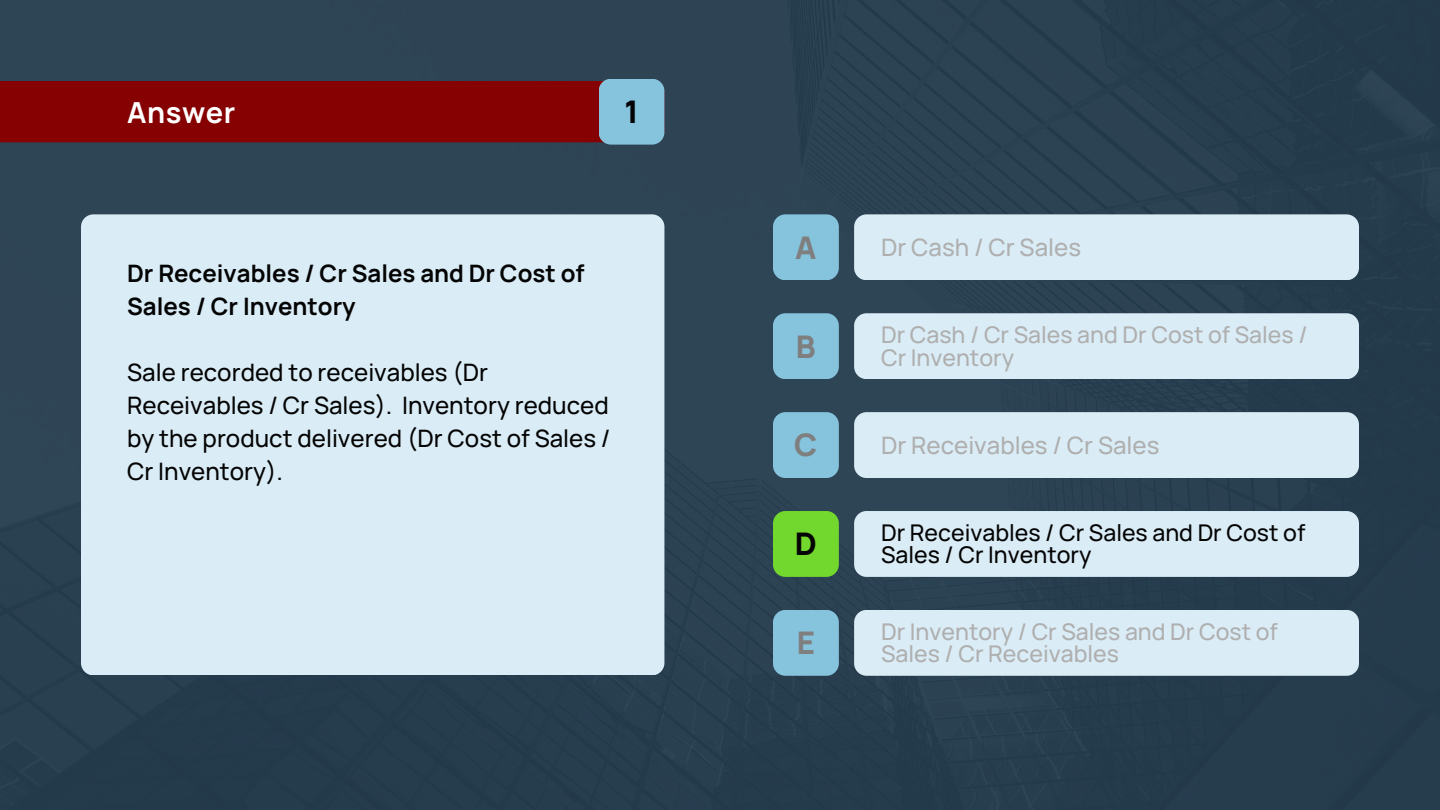
<style>
.page{position:relative;width:1440px;height:810px;background:#253d4f}
.page>*{position:absolute;margin:0;border:0;box-sizing:border-box;transform-origin:0 0}
.t1{font:800 31.1px "Manrope";color:#7f7f7f}
.t2{font:800 31.1px "Manrope";color:#040404}
.t3{font:700 29px "Manrope";letter-spacing:.02em;color:#fff}
.t4{font:500 24px/33px "Manrope";color:#040404}
.t5{font:700 24px/33px "Manrope";color:#040404}
.t6{font:500 24px "Manrope";color:#afafaf}
.t7{font:500 23px/22.5px "Manrope";color:#afafaf}
.t8{font:500 23px/22.5px "Manrope";color:#040404}
</style>
<div class="page">
<div style="left:0;top:81px;width:664px;height:61px;background:#860101"></div>
<div style="left:599px;top:79px;width:65px;height:66px;background:#86c3dd;border-radius:12px"></div>
<div style="left:81px;top:214px;width:583px;height:461px;background:#daecf6;border-radius:12px"></div>
<div style="left:854px;top:214px;width:505px;height:66px;background:#daecf6;border-radius:12px"></div>
<div style="left:773px;top:214px;width:66px;height:66px;background:#86c3dd;border-radius:12px"></div>
<div style="left:773px;top:313px;width:66px;height:66px;background:#86c3dd;border-radius:12px"></div>
<div style="left:773px;top:412px;width:66px;height:66px;background:#86c3dd;border-radius:12px"></div>
<div style="left:773px;top:511px;width:66px;height:66px;background:#73d82d;border-radius:12px"></div>
<div style="left:854px;top:313px;width:505px;height:66px;background:#daecf6;border-radius:12px"></div>
<div style="left:854px;top:412px;width:505px;height:66px;background:#daecf6;border-radius:12px"></div>
<div style="left:854px;top:511px;width:505px;height:66px;background:#daecf6;border-radius:12px"></div>
<div style="left:773px;top:610px;width:66px;height:66px;background:#86c3dd;border-radius:12px"></div>
<div style="left:854px;top:610px;width:505px;height:66px;background:#daecf6;border-radius:12px"></div>
<p class="t3" style="left:127px;top:92px;width:110px">Answer</p>
<p class="t2" style="left:624px;top:90px;width:16px">1</p>
<p class="t5" style="left:127px;top:256px;width:459px">Dr Receivables / Cr Sales and Dr Cost of<br>Sales / Cr Inventory</p>
<p class="t4" style="left:127px;top:355px;width:485px">Sale recorded to receivables (Dr Receivables / Cr Sales). Inventory reduced by the product delivered (Dr Cost of Sales / Cr Inventory).</p>
<p class="t1" style="left:795px;top:226px;width:23px">A</p>
<p class="t1" style="left:796px;top:324px;width:21px">B</p>
<p class="t1" style="left:794px;top:423px;width:25px">C</p>
<p class="t2" style="left:795px;top:522px;width:24px">D</p>
<p class="t1" style="left:797px;top:621px;width:20px">E</p>
<p class="t6" style="left:881px;top:231px;width:202px">Dr Cash / Cr Sales</p>
<p class="t7" style="left:881px;top:323px;width:428px">Dr Cash / Cr Sales and Dr Cost of Sales /<br>Cr Inventory</p>
<p class="t6" style="left:881px;top:428px;width:280px">Dr Receivables / Cr Sales</p>
<p class="t8" style="left:881px;top:520px;width:426px">Dr Receivables / Cr Sales and Dr Cost of<br>Sales / Cr Inventory</p>
<p class="t7" style="left:881px;top:620px;width:398px">Dr Inventory / Cr Sales and Dr Cost of</p>
<p class="t7" style="left:881px;top:642px;width:239px">Sales / Cr Receivables</p>
</div>
